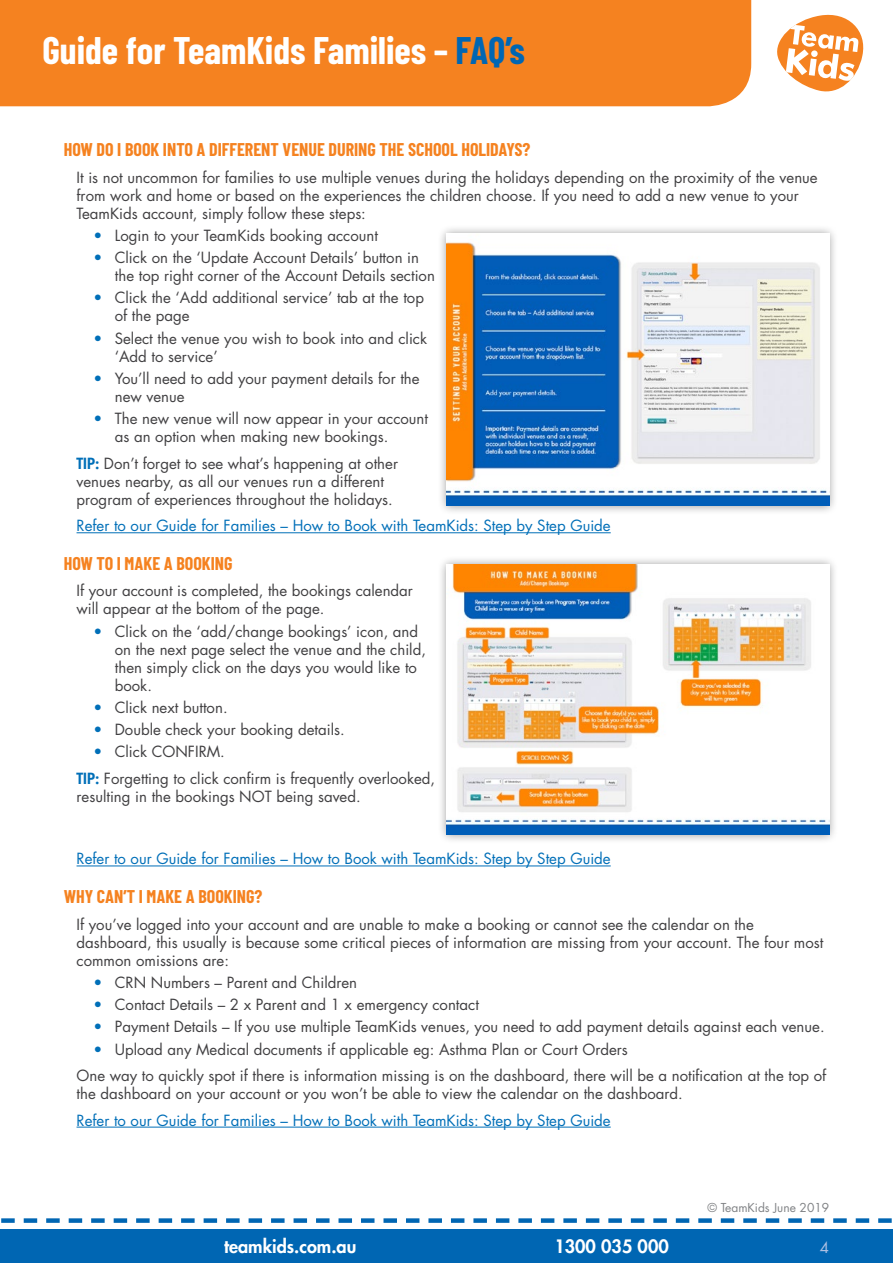
<style>
.page{position:relative;width:893px;height:1263px;background:#fff}
.page>*{position:absolute;margin:0;border:0;box-sizing:border-box;transform-origin:0 0}
.t1{font:700 37.5px "Barlow Condensed";color:#fff}
.Heading1{font:700 18px "Barlow Condensed";color:#f58220}
.t2{font:800 18px "Futura Std";color:#fff}
.Body{font:15px/18px "Futura Std";color:#414042}
.Body-2{font:15px "Futura Std";color:#006fb8}
.t3{font:15px "Futura Std";color:#aec0e3}
.t4{font:12px "Futura Std";color:#808285}
.s1{color:#0066b3}
.s2{color:#006fb8}
.s3{font-weight:800;color:#006fb8}
</style>
<div class="page">
<div style="left:0;top:1229px;width:893px;height:34px;background:#0066b3"></div>
<div style="left:0;top:0;width:751px;height:106px;background:#f58220"></div>
<svg style="left:777px;top:14px;width:87px;height:78px"></svg>
<svg style="left:1px;top:1218px;width:891px;height:5px"></svg>
<hr style="left:77px;top:532px;width:534px;height:1px;background:#006fb8">
<hr style="left:77px;top:865px;width:534px;height:1px;background:#006fb8">
<hr style="left:77px;top:1127px;width:534px;height:1px;background:#006fb8">
<div style="left:437px;top:224px;width:402px;height:291px;background:#000;opacity:.4"></div>
<img style="left:446px;top:234px;width:383px;height:271px">
<div style="left:437px;top:555px;width:402px;height:289px;background:#000;opacity:.4"></div>
<img style="left:446px;top:564px;width:383px;height:270px">
<h1 class="t1" style="left:43px;top:27px;width:484px">Guide for TeamKids Families – <span class="s1">FAQ’s</span></h1>
<p class="Heading1" style="left:64px;top:139px;width:468px">HOW DO I BOOK INTO A DIFFERENT VENUE DURING THE SCHOOL HOLIDAYS?</p>
<p class="Body" style="left:77px;top:168px;width:743px">It is not uncommon for families to use multiple venues during the holidays depending on the proximity of the venue from work and home or based on the experiences the children choose. If you need to add a new venue to your<br>TeamKids account, simply follow these steps:</p>
<p class="Body" style="left:94px;top:227px;width:286px"><span class="s2">•</span> Login to your TeamKids booking account</p>
<p class="Body" style="left:115px;top:249px;width:322px;text-indent:-21px"><span class="s2">•</span> Click on the ‘Update Account Details’ button in the top right corner of the Account Details section</p>
<p class="Body" style="left:115px;top:289px;width:311px;text-indent:-21px"><span class="s2">•</span> Click the ‘Add additional service’ tab at the top of the page</p>
<p class="Body" style="left:115px;top:329px;width:314px;text-indent:-21px"><span class="s2">•</span> Select the venue you wish to book into and click ‘Add to service’</p>
<p class="Body" style="left:115px;top:370px;width:306px;text-indent:-21px"><span class="s2">•</span> You’ll need to add your payment details for the new venue</p>
<p class="Body" style="left:115px;top:410px;width:315px;text-indent:-21px"><span class="s2">•</span> The new venue will now appear in your account as an option when making new bookings.</p>
<p class="Body" style="left:77px;top:454px;width:323px"><span class="s3">TIP:</span> Don’t forget to see what’s happening at other venues nearby, as all our venues run a different program of experiences throughout the holidays.</p>
<p class="Body-2" style="left:77px;top:516px;width:536px">Refer to our Guide for Families – How to Book with TeamKids: Step by Step Guide</p>
<p class="Heading1" style="left:64px;top:552px;width:170px">HOW TO I MAKE A BOOKING</p>
<p class="Body" style="left:77px;top:582px;width:338px">If your account is completed, the bookings calendar will appear at the bottom of the page.</p>
<p class="Body" style="left:115px;top:622px;width:313px;text-indent:-21px"><span class="s2">•</span> Click on the ‘add/change bookings’ icon, and on the next page select the venue and the child, then simply click on the days you would like to book.</p>
<p class="Body" style="left:94px;top:698px;width:136px"><span class="s2">•</span> Click next button.</p>
<p class="Body" style="left:94px;top:721px;width:253px"><span class="s2">•</span> Double check your booking details.</p>
<p class="Body" style="left:94px;top:743px;width:133px"><span class="s2">•</span> Click CONFIRM.</p>
<p class="Body" style="left:77px;top:769px;width:360px"><span class="s3">TIP:</span> Forgetting to click confirm is frequently overlooked, resulting in the bookings NOT being saved.</p>
<p class="Body-2" style="left:77px;top:849px;width:536px">Refer to our Guide for Families – How to Book with TeamKids: Step by Step Guide</p>
<p class="Heading1" style="left:64px;top:885px;width:200px">WHY CAN’T I MAKE A BOOKING?</p>
<p class="Body" style="left:77px;top:915px;width:748px">If you’ve logged into your account and are unable to make a booking or cannot see the calendar on the dashboard, this usually is because some critical pieces of information are missing from your account. The four most common omissions are:</p>
<p class="Body" style="left:94px;top:973px;width:265px"><span class="s2">•</span> CRN Numbers – Parent and Children</p>
<p class="Body" style="left:94px;top:996px;width:387px"><span class="s2">•</span> Contact Details – 2 x Parent and 1 x emergency contact</p>
<p class="Body" style="left:94px;top:1018px;width:733px"><span class="s2">•</span> Payment Details – If you use multiple TeamKids venues, you need to add payment details against each venue.</p>
<p class="Body" style="left:94px;top:1040px;width:536px"><span class="s2">•</span> Upload any Medical documents if applicable eg: Asthma Plan or Court Orders</p>
<p class="Body" style="left:77px;top:1067px;width:751px">One way to quickly spot if there is information missing is on the dashboard, there will be a notification at the top of the dashboard on your account or you won’t be able to view the calendar on the dashboard.</p>
<p class="Body-2" style="left:77px;top:1110px;width:536px">Refer to our Guide for Families – How to Book with TeamKids: Step by Step Guide</p>
<p class="t2" style="left:224px;top:1235px;width:134px">teamkids.com.au</p>
<p class="t2" style="left:554px;top:1235px;width:116px">1300 035 000</p>
<p class="t4" style="left:707px;top:1200px;width:123px">© TeamKids June 2019</p>
<p class="t3" style="left:820px;top:1237px;width:11px">4</p>
</div>
